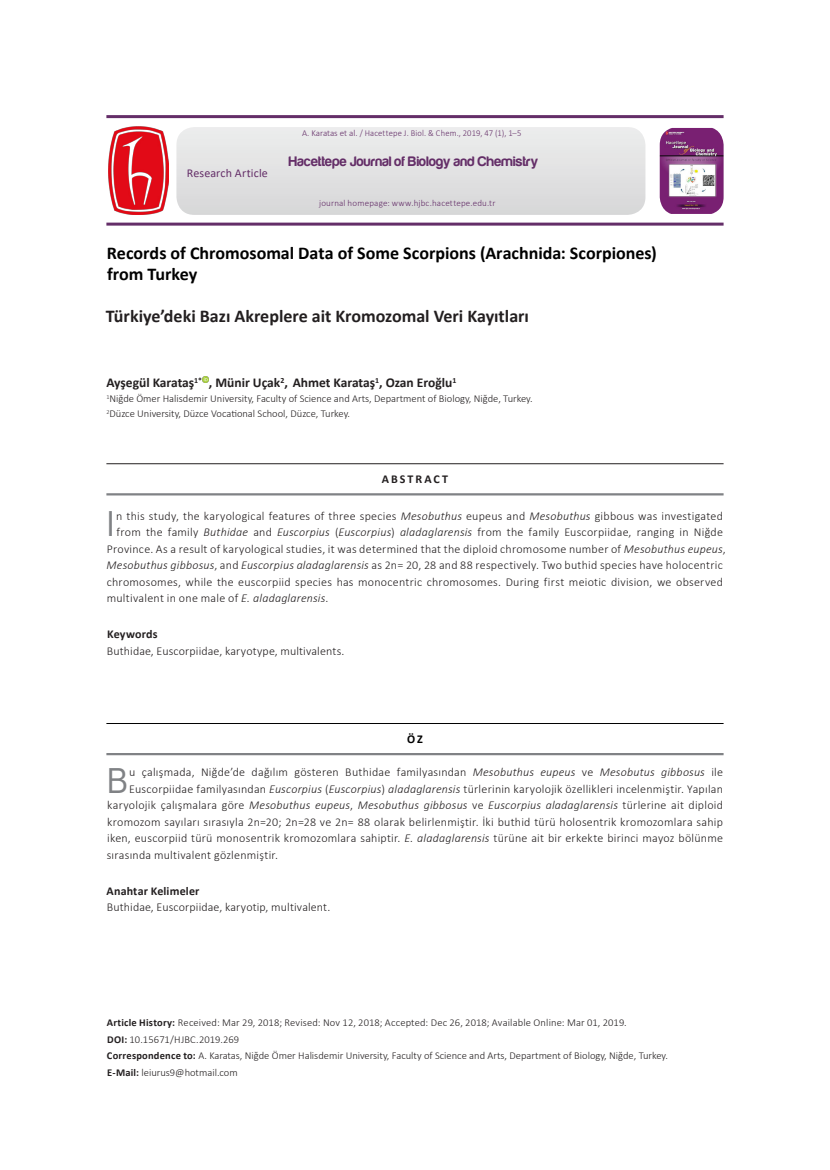
<style>
.page{position:relative;width:830px;height:1170px;background:#fff}
.page>*{position:absolute;margin:0;border:0;box-sizing:border-box;transform-origin:0 0}
.İngilizce_Türkçe_Öze{font:300 35.55px "Interstate";color:#808285}
.Ana_Başlık_İngilizce{font:700 18px "Calibri";color:#000}
.Ana_Başlık_Türkçe_Bo{font:700 18px "Calibri";color:#231f20}
.t1{font:14.25px "Harabara";letter-spacing:.015em;color:#642e68}
.Yazar_İsimleri_Bold{font:700 13.5px "Calibri";color:#231f20}
.İngilizce_Türkçe_Öze-2{font:300 12px "Calibri";letter-spacing:.02em;color:#231f20}
.İngilizce_Türkçe_Öze-3{font:italic 300 12px "Calibri";letter-spacing:.015em;color:#231f20}
.İngilizce_Türkçe_Ana{font:300 12px "Calibri";letter-spacing:.01em;color:#231f20}
.İngilizce_Türkçe_Ana-2{font:700 12px "Calibri";letter-spacing:.015em;color:#231f20}
.t2{font:12px "Calibri";letter-spacing:.015em;color:#642e68}
.İngilizce_Türkçe_Öze-4{font:700 12px "Calibri";letter-spacing:.17em;color:#231f20}
.İngilizce_Türkçe_Öze-5{font:700 12px "Calibri";color:#000}
.Yazarların_Ünv__Bilg{font:300 10.5px "Calibri";color:#231f20}
.t3{font:300 9px "Calibri";letter-spacing:.02em;color:#642e68}
.s1{font-style:italic}
.s2{font-style:normal}
.s3{font-weight:700}
</style>
<div class="page">
<svg style="left:202px;top:376px;width:7px;height:6px"></svg>
<hr style="left:106px;top:723px;width:617px;height:1px;background:#000">
<hr style="left:106px;top:753px;width:617px;height:2px;background:#808285">
<hr style="left:106px;top:463px;width:617px;height:1px;background:#231f20">
<hr style="left:106px;top:493px;width:617px;height:2px;background:#808285">
<img style="left:108px;top:127px;width:60px;height:88px">
<img style="left:659px;top:128px;width:64px;height:86px">
<hr style="left:106px;top:115px;width:617px;height:3px;background:#642e68">
<hr style="left:106px;top:222px;width:617px;height:3px;background:#642e68">
<p class="t2" style="left:187px;top:165px;width:83px">Research Article</p>
<p class="t3" style="left:302px;top:127px;width:221px">A. Karatas et al. / Hacettepe J. Biol. &amp; Chem., 2019, 47 (1), 1–5</p>
<p class="t1" style="left:289px;top:154px;width:251px">Hacettepe Journal of Biology and Chemistry</p>
<p class="t3" style="left:319px;top:198px;width:178px">journal homepage: www.hjbc.hacettepe.edu.tr</p>
<p class="Ana_Başlık_İngilizce" style="left:107px;top:240px;width:551px">Records of Chromosomal Data of Some Scorpions (Arachnida: Scorpiones)</p>
<p class="Ana_Başlık_İngilizce" style="left:107px;top:261px;width:92px">from Turkey</p>
<p class="Ana_Başlık_Türkçe_Bo" style="left:106px;top:303px;width:424px">Türkiye’deki Bazı Akreplere ait Kromozomal Veri Kayıtları</p>
<p class="Yazar_İsimleri_Bold" style="left:106px;top:373px;width:351px">Ayşegül Karataş<sup>1*</sup> , Münir Uçak<sup>2</sup>, Ahmet Karataş<sup>1</sup>, Ozan Eroğlu<sup>1</sup></p>
<p class="Yazarların_Ünv__Bilg" style="left:106px;top:392px;width:427px"><sup>1</sup>Niğde Ömer Halisdemir University, Faculty of Science and Arts, Department of Biology, Niğde, Turkey.</p>
<p class="Yazarların_Ünv__Bilg" style="left:106px;top:407px;width:245px"><sup>2</sup>Düzce University, Düzce Vocational School, Düzce, Turkey.</p>
<p class="İngilizce_Türkçe_Öze-4" style="left:381px;top:471px;width:68px">ABSTRACT</p>
<p class="İngilizce_Türkçe_Öze" style="left:106px;top:503px;width:11px">I</p>
<p class="İngilizce_Türkçe_Öze-2" style="left:116px;top:508px;width:608px">n this study, the karyological features of three species <span class="s1">Mesobuthus</span> eupeus and <span class="s1">Mesobuthus</span> gibbous was investigated</p>
<p class="İngilizce_Türkçe_Öze-2" style="left:116px;top:524px;width:607px">from the family <span class="s1">Buthidae</span> and <span class="s1">Euscorpius</span> (<span class="s1">Euscorpius</span>) <span class="s1">aladaglarensis</span> from the family Euscorpiidae, ranging in Niğde</p>
<p class="İngilizce_Türkçe_Öze-2" style="left:107px;top:541px;width:620px">Province. As a result of karyological studies, it was determined that the diploid chromosome number of <span class="s1">Mesobuthus eupeus</span>,</p>
<p class="İngilizce_Türkçe_Öze-2" style="left:106px;top:557px;width:617px"><span class="s1">Mesobuthus gibbosus</span>, and <span class="s1">Euscorpius aladaglarensis</span> as 2n= 20, 28 and 88 respectively. Two buthid species have holocentric</p>
<p class="İngilizce_Türkçe_Öze-2" style="left:107px;top:574px;width:617px">chromosomes, while the euscorpiid species has monocentric chromosomes. During first meiotic division, we observed</p>
<p class="İngilizce_Türkçe_Öze-2" style="left:107px;top:590px;width:223px">multivalent in one male of <span class="s1">E. aladaglarensis</span>.</p>
<p class="İngilizce_Türkçe_Ana-2" style="left:107px;top:625px;width:52px">Keywords</p>
<p class="İngilizce_Türkçe_Ana" style="left:107px;top:643px;width:239px">Buthidae, Euscorpiidae, karyotype, multivalents.</p>
<p class="İngilizce_Türkçe_Öze-5" style="left:407px;top:730px;width:17px">ÖZ</p>
<p class="İngilizce_Türkçe_Öze" style="left:106px;top:759px;width:24px">B</p>
<p class="İngilizce_Türkçe_Öze-2" style="left:129px;top:764px;width:595px">u çalışmada, Niğde’de dağılım gösteren Buthidae familyasından <span class="s1">Mesobuthus eupeus</span> ve <span class="s1">Mesobutus gibbosus</span> ile</p>
<p class="İngilizce_Türkçe_Öze-2" style="left:129px;top:781px;width:595px">Euscorpiidae familyasından <span class="s1">Euscorpius</span> (<span class="s1">Euscorpius</span>) <span class="s1">aladaglarensis</span> türlerinin karyolojik özellikleri incelenmiştir. Yapılan</p>
<p class="İngilizce_Türkçe_Öze-3" style="left:107px;top:797px;width:617px"><span class="s2">karyolojik çalışmalara göre</span> Mesobuthus eupeus<span class="s2">,</span> Mesobuthus gibbosus <span class="s2">ve</span> Euscorpius aladaglarensis <span class="s2">türlerine ait diploid</span></p>
<p class="İngilizce_Türkçe_Öze-2" style="left:107px;top:814px;width:617px">kromozom sayıları sırasıyla 2n=20; 2n=28 ve 2n= 88 olarak belirlenmiştir. İki buthid türü holosentrik kromozomlara sahip</p>
<p class="İngilizce_Türkçe_Öze-2" style="left:107px;top:830px;width:617px">iken, euscorpiid türü monosentrik kromozomlara sahiptir. <span class="s1">E. aladaglarensis</span> türüne ait bir erkekte birinci mayoz bölünme</p>
<p class="İngilizce_Türkçe_Öze-2" style="left:107px;top:847px;width:173px">sırasında multivalent gözlenmiştir.</p>
<p class="İngilizce_Türkçe_Ana-2" style="left:106px;top:882px;width:94px">Anahtar Kelimeler</p>
<p class="İngilizce_Türkçe_Ana" style="left:107px;top:899px;width:225px">Buthidae, Euscorpiidae, karyotip, multivalent.</p>
<p class="Yazarların_Ünv__Bilg" style="left:107px;top:1015px;width:521px"><span class="s3">Article History:</span> Received: Mar 29, 2018; Revised: Nov 12, 2018; Accepted: Dec 26, 2018; Available Online: Mar 01, 2019.</p>
<p class="Yazarların_Ünv__Bilg" style="left:107px;top:1032px;width:133px"><span class="s3">DOI:</span> 10.15671/HJBC.2019.269</p>
<p class="Yazarların_Ünv__Bilg" style="left:107px;top:1048px;width:562px"><span class="s3">Correspondence to:</span> A. Karatas, Niğde Ömer Halisdemir University, Faculty of Science and Arts, Department of Biology, Niğde, Turkey.</p>
<p class="Yazarların_Ünv__Bilg" style="left:107px;top:1065px;width:132px"><span class="s3">E-Mail:</span> leiurus9@hotmail.com</p>
</div>
